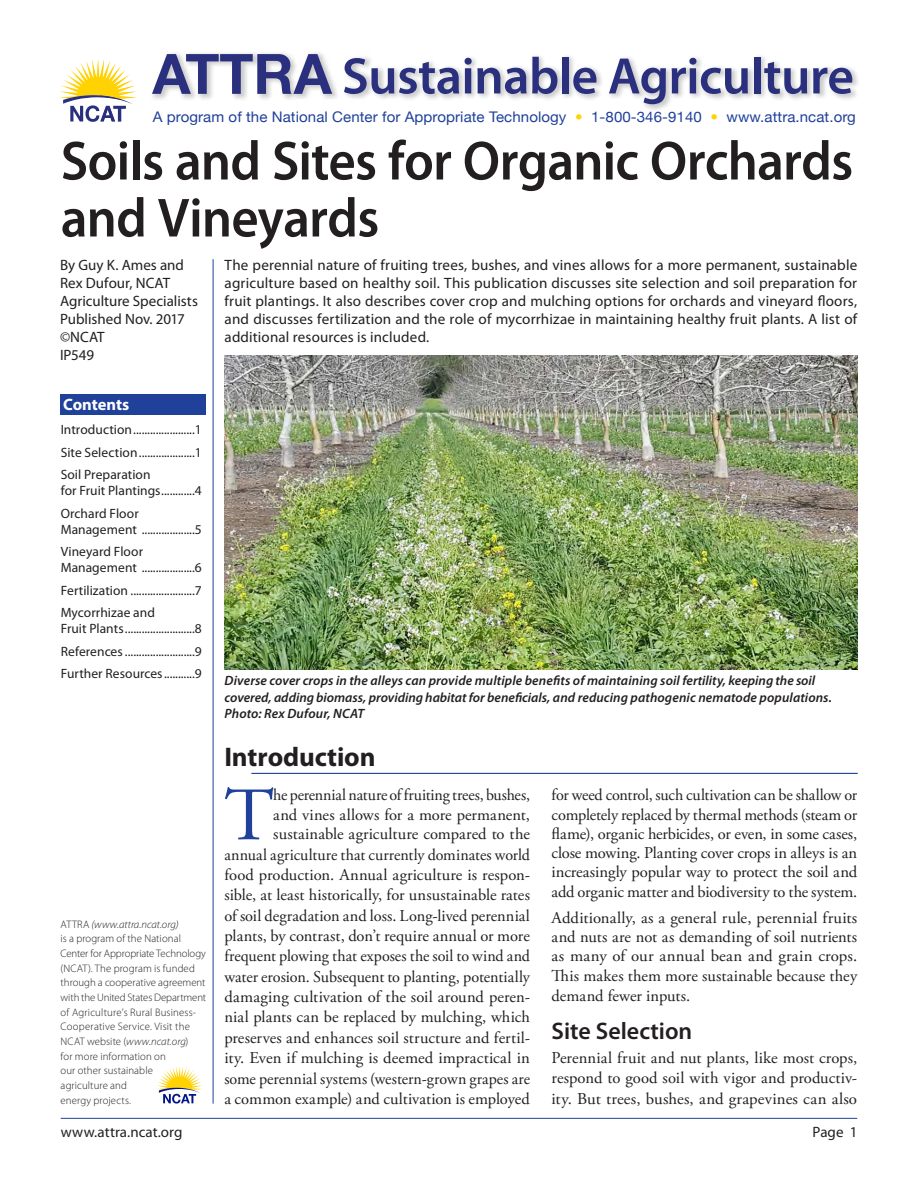
<style>
.page{position:relative;width:918px;height:1188px;background:#fff}
.page>*{position:absolute;margin:0;border:0;box-sizing:border-box;transform-origin:0 0}
.t1{font:75.3px "Adobe Garamond Pro";color:#20419a}
.t2{font:600 55.5px/57px "Myriad Pro";letter-spacing:-.015em;color:#231f20;scale:.95 1}
.t3{font:700 27px "Myriad Pro";letter-spacing:-.005em;color:#231f20}
.t4{font:600 24px "Myriad Pro";color:#231f20}
.t5{font:16.5px/20.2px "Adobe Garamond Pro";color:#231f20;text-align:justify}
.t6{font:700 16.5px "Myriad Pro";letter-spacing:-.005em;color:#fff}
.t7{font:15px/18px "Myriad Pro";letter-spacing:.005em;color:#231f20}
.t8{font:14.7px "Helvetica Neue";letter-spacing:.005em;color:#20419a}
.t9{font:13.5px/22.5px "Myriad Pro";color:#231f20;text-align:justify}
.t10{font:italic 600 13.5px/16.5px "Myriad Pro";letter-spacing:.005em;color:#231f20}
.t11{font:300 10.8px/14.7px "Myriad Pro";letter-spacing:.005em;color:#231f20}
.s1{color:#ffd200}
.s2{font-style:italic}
</style>
<div class="page">
<hr style="left:213px;top:259px;width:1px;height:845px;background:#20419a">
<hr style="left:61px;top:1118px;width:796px;height:1px;background:#20419a">
<img style="left:153px;top:53px;width:138px;height:46px">
<svg style="left:59px;top:59px;width:67px;height:63px"></svg>
<img style="left:100px;top:106px;width:13px;height:16px">
<img style="left:113px;top:106px;width:13px;height:16px">
<img style="left:100px;top:59px;width:37px;height:39px">
<img style="left:100px;top:95px;width:33px;height:9px">
<img style="left:390px;top:56px;width:468px;height:54px">
<img style="left:291px;top:52px;width:99px;height:47px">
<svg style="left:152px;top:54px;width:180px;height:40px"></svg>
<svg style="left:344px;top:58px;width:115px;height:36px"></svg>
<svg style="left:465px;top:57px;width:92px;height:37px"></svg>
<div style="left:562px;top:57px;width:7px;height:36px;background:#2a307d"></div>
<svg style="left:573px;top:68px;width:23px;height:26px"></svg>
<svg style="left:609px;top:59px;width:57px;height:45px"></svg>
<svg style="left:672px;top:58px;width:76px;height:36px"></svg>
<div style="left:754px;top:57px;width:6px;height:36px;background:#2a307d"></div>
<svg style="left:764px;top:62px;width:43px;height:32px"></svg>
<svg style="left:813px;top:68px;width:39px;height:26px"></svg>
<svg style="left:157px;top:1066px;width:46px;height:38px"></svg>
<div style="left:61px;top:394px;width:145px;height:21px;background:#20419a"></div>
<hr style="left:251px;top:773px;width:607px;height:1px;background:#20419a">
<img style="left:225px;top:356px;width:633px;height:313px">
<p class="t8" style="left:153px;top:108px;width:704px">A program of the National Center for Appropriate Technology <span class="s1">•</span> 1-800-346-9140 <span class="s1">•</span> www.attra.ncat.org</p>
<h2 class="t2" style="left:61px;top:138px;width:836px">Soils and Sites for Organic Orchards and Vineyards</h2>
<p class="t7" style="left:60px;top:258px;width:139px">By Guy K. Ames and<br>Rex Dufour, NCAT<br>Agriculture Specialists<br>Published Nov. 2017 ©NCAT<br>IP549</p>
<p class="t6" style="left:63px;top:398px;width:68px">Contents</p>
<p class="t9" style="left:61px;top:420px;width:143px">Introduction ......................1<br>Site Selection ....................1<br>Soil Preparation</p>
<p class="t9" style="left:61px;top:481px;width:143px">for Fruit Plantings ............4<br>Orchard Floor</p>
<p class="t9" style="left:61px;top:519px;width:143px">Management ...................5<br>Vineyard Floor</p>
<p class="t9" style="left:61px;top:558px;width:143px">Management ...................6<br>Fertilization .......................7<br>Mycorrhizae and</p>
<p class="t9" style="left:61px;top:619px;width:143px">Fruit Plants .........................8<br>References .........................9<br>Further Resources ...........9</p>
<p class="t11" style="left:61px;top:918px;width:147px">ATTRA <span class="s2">(www.attra.ncat.org)<br></span>is a program of the National<br>Center for Appropriate Technology (NCAT). The program is funded through a cooperative agreement with the United States Department of Agriculture’s Rural Business-<br>Cooperative Service. Visit the<br>NCAT website (<span class="s2">www.ncat.org</span>)<br>for more information on<br>our other sustainable<br>agriculture and<br>energy projects.</p>
<p class="t7" style="left:225px;top:258px;width:634px;text-align:justify">The perennial nature of fruiting trees, bushes, and vines allows for a more permanent, sustainable agriculture based on healthy soil. This publication discusses site selection and soil preparation for fruit plantings. It also describes cover crop and mulching options for orchards and vineyard floors, and discusses fertilization and the role of mycorrhizae in maintaining healthy fruit plants. A list of additional resources is included.</p>
<p class="t10" style="left:225px;top:674px;width:609px">Diverse cover crops in the alleys can provide multiple benefits of maintaining soil fertility, keeping the soil covered, adding biomass, providing habitat for beneficials, and reducing pathogenic nematode populations.<br>Photo: Rex Dufour, NCAT</p>
<h3 class="t3" style="left:224px;top:747px;width:153px">Introduction</h3>
<h1 class="t1" style="left:224px;top:779px;width:51px">T</h1>
<p class="t5" style="left:224px;top:786px;width:307px;text-align:right">he perennial nature of fruiting trees, bushes,<br>and vines allows for a more permanent, sustainable agriculture compared to the<br>annual agriculture that currently dominates world food production. Annual agriculture is respon&shy;sible, at least historically, for unsustainable rates of soil degradation and loss. Long-lived perennial plants, by contrast, don’t require annual or more frequent plowing that exposes the soil to wind and water erosion. Subsequent to planting, potentially damaging cultivation of the soil around peren&shy;nial plants can be replaced by mulching, which preserves and enhances soil structure and fertil&shy;ity. Even if mulching is deemed impractical in some perennial systems (western-grown grapes are a common example) and cultivation is employed</p>
<p class="t5" style="left:552px;top:786px;width:307px;line-height:19.4px">for weed control, such cultivation can be shallow or completely replaced by thermal methods (steam or flame), organic herbicides, or even, in some cases, close mowing. Planting cover crops in alleys is an increasingly popular way to protect the soil and add organic matter and biodiversity to the system.</p>
<p class="t5" style="left:552px;top:908px;width:307px;line-height:19.6px">Additionally, as a general rule, perennial fruits and nuts are not as demanding of soil nutrients as many of our annual bean and grain crops.<br>This makes them more sustainable because they demand fewer inputs.</p>
<h3 class="t4" style="left:552px;top:1022px;width:142px">Site Selection</h3>
<p class="t5" style="left:552px;top:1048px;width:307px">Perennial fruit and nut plants, like most crops, respond to good soil with vigor and productiv&shy;ity. But trees, bushes, and grapevines can also</p>
<p class="t7" style="left:61px;top:1125px;width:123px">www.attra.ncat.org</p>
<p class="t7" style="left:813px;top:1125px;width:47px">Page 1</p>
</div>
